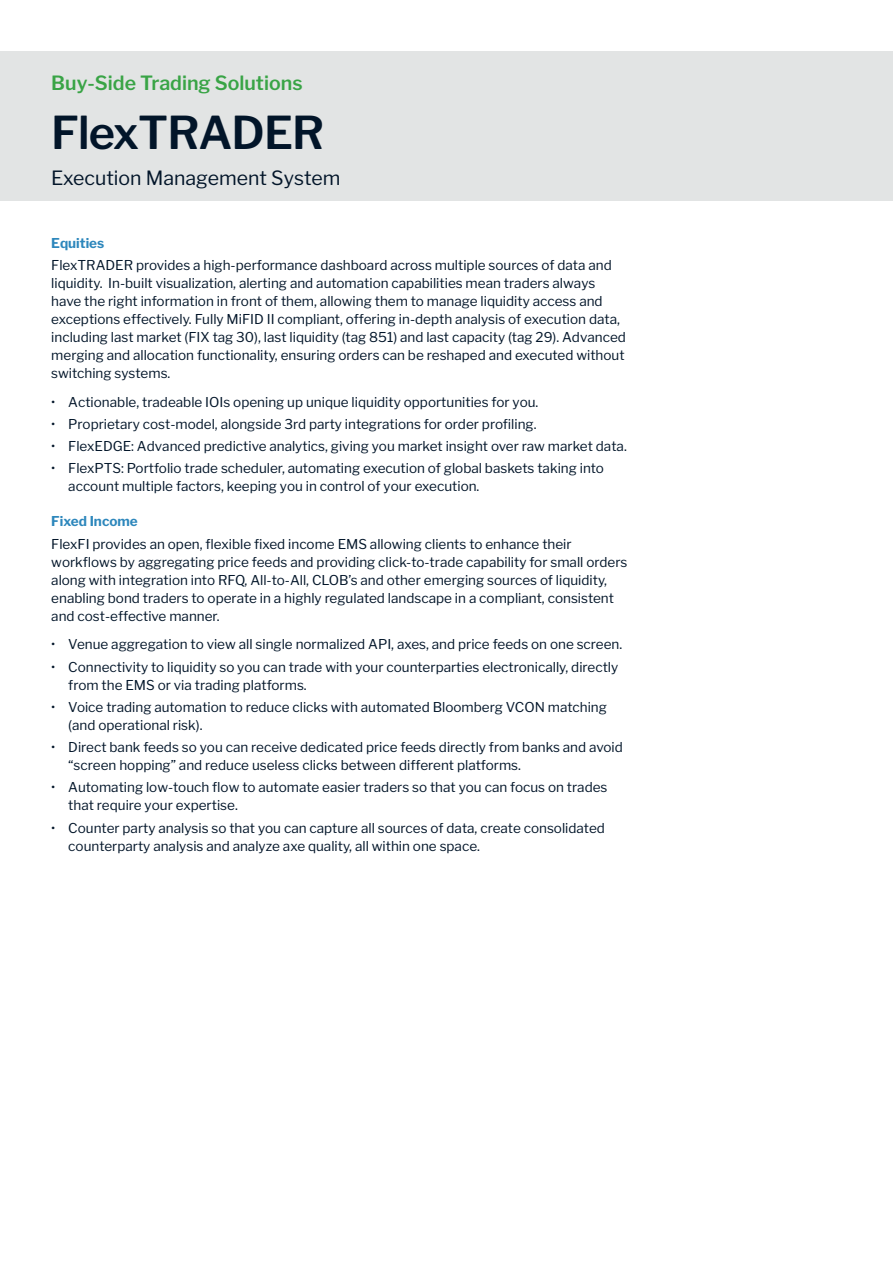
<style>
.page{position:relative;width:893px;height:1263px;background:#fff}
.page>*{position:absolute;margin:0;border:0;box-sizing:border-box;transform-origin:0 0}
.t1{font:600 45px "Libre Franklin";letter-spacing:-.02em;color:#021529}
.t2{font:19.5px "Libre Franklin";color:#021529}
.t3{font:600 19.5px "Libre Franklin";color:#39a446}
.t4{font:13.5px/18px "Libre Franklin";color:#021529}
.t5{font:700 13.5px "Libre Franklin";color:#2d87bc}
</style>
<div class="page">
<div style="left:0;top:51px;width:893px;height:150px;background:#e2e4e4"></div>
<h2 class="t3" style="left:51px;top:72px;width:253px">Buy-Side Trading Solutions</h2>
<h1 class="t1" style="left:51px;top:105px;width:275px">FlexTRADER</h1>
<h2 class="t2" style="left:51px;top:166px;width:291px">Execution Management System</h2>
<p class="t5" style="left:51px;top:235px;width:55px">Equities</p>
<p class="t4" style="left:51px;top:256px;width:576px">FlexTRADER provides a high-performance dashboard across multiple sources of data and liquidity. In-built visualization, alerting and automation capabilities mean traders always have the right information in front of them, allowing them to manage liquidity access and exceptions effectively. Fully MiFID II compliant, offering in-depth analysis of execution data, including last market (FIX tag 30), last liquidity (tag 851) and last capacity (tag 29). Advanced merging and allocation functionality, ensuring orders can be reshaped and executed without switching systems.</p>
<p class="t4" style="left:51px;top:393px;width:489px">• Actionable, tradeable IOIs opening up unique liquidity opportunities for you.</p>
<p class="t4" style="left:51px;top:415px;width:487px">• Proprietary cost-model, alongside 3rd party integrations for order profiling.</p>
<p class="t4" style="left:51px;top:437px;width:577px">• FlexEDGE: Advanced predictive analytics, giving you market insight over raw market data.</p>
<p class="t4" style="left:68px;top:459px;width:537px;text-indent:-17px">• FlexPTS: Portfolio trade scheduler, automating execution of global baskets taking into account multiple factors, keeping you in control of your execution.</p>
<p class="t5" style="left:51px;top:513px;width:88px">Fixed Income</p>
<p class="t4" style="left:51px;top:535px;width:578px">FlexFI provides an open, flexible fixed income EMS allowing clients to enhance their workflows by aggregating price feeds and providing click-to-trade capability for small orders along with integration into RFQ, All-to-All, CLOB’s and other emerging sources of liquidity, enabling bond traders to operate in a highly regulated landscape in a compliant, consistent and cost-effective manner.</p>
<p class="t4" style="left:51px;top:635px;width:573px">• Venue aggregation to view all single normalized API, axes, and price feeds on one screen.</p>
<p class="t4" style="left:68px;top:658px;width:552px;text-indent:-17px">• Connectivity to liquidity so you can trade with your counterparties electronically, directly from the EMS or via trading platforms.</p>
<p class="t4" style="left:68px;top:698px;width:540px;text-indent:-17px">• Voice trading automation to reduce clicks with automated Bloomberg VCON matching (and operational risk).</p>
<p class="t4" style="left:68px;top:738px;width:556px;text-indent:-17px">• Direct bank feeds so you can receive dedicated price feeds directly from banks and avoid “screen hopping” and reduce useless clicks between different platforms.</p>
<p class="t4" style="left:68px;top:778px;width:541px;text-indent:-17px">• Automating low-touch flow to automate easier traders so that you can focus on trades that require your expertise.</p>
<p class="t4" style="left:68px;top:819px;width:538px;text-indent:-17px">• Counter party analysis so that you can capture all sources of data, create consolidated counterparty analysis and analyze axe quality, all within one space.</p>
</div>
